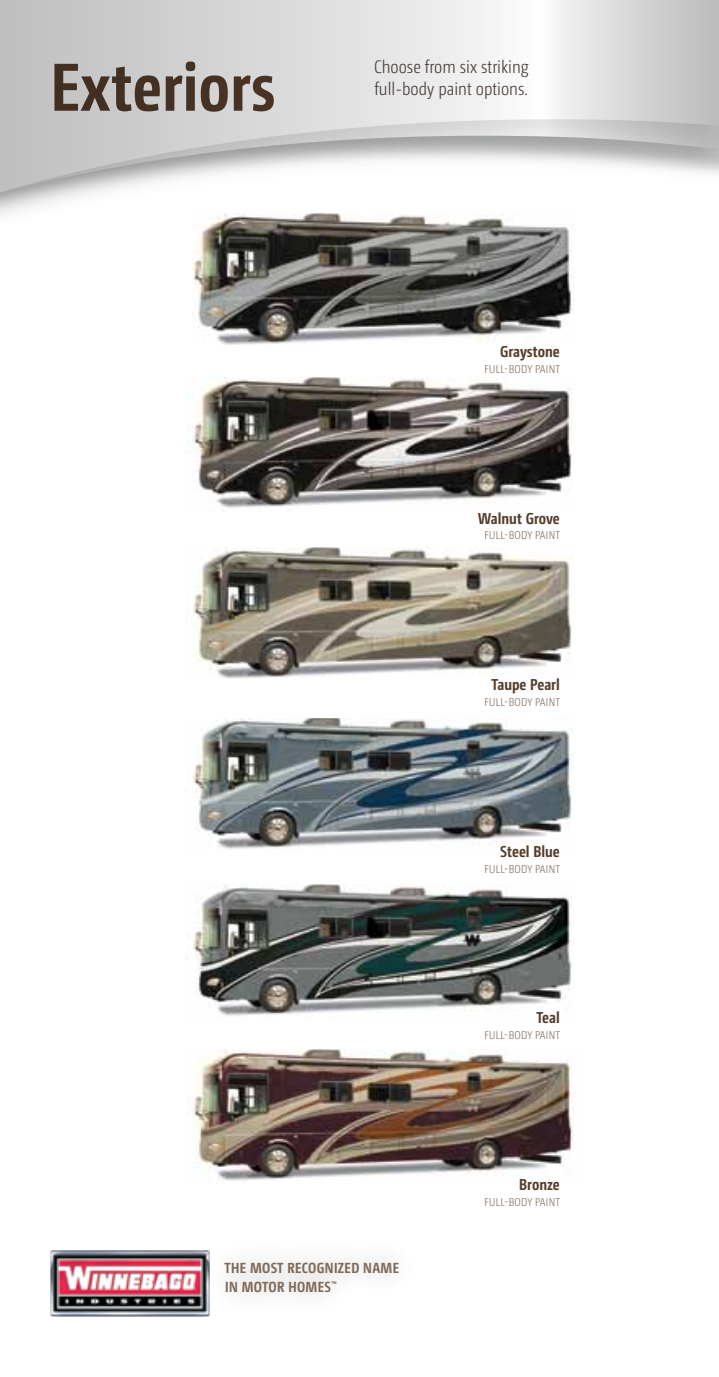
<style>
.page{position:relative;width:719px;height:1377px;background:#fff}
.page>*{position:absolute;margin:0;border:0;box-sizing:border-box;transform-origin:0 0}
.t1{font:700 67.5px "Camingo Dos Pro Cd";color:#553d2b}
.t2{font:300 18px/21.6px "Camingo Dos Pro Cd";color:#413632}
.t3{font:700 15.75px "Camingo Dos Pro Cd";color:#553d2b}
.t4{font:700 14.62px/18.7px "Camingo Dos Pro Cd";letter-spacing:.025em;color:#7e6856}
.t5{font:300 11.25px "Camingo Dos Pro Cd";letter-spacing:.025em;color:#7e6856}
.t6{font:700 6.52px "Camingo Dos Pro Cd";color:#7e6856}
</style>
<div class="page">
<hr style="left:718px;top:996px;width:1px;height:381px;background:#553d2b">
<hr style="left:718px;top:61px;width:1px;height:830px;background:#a8a38d">
<div style="left:0;top:0;width:719px;height:235px;background:#fff"></div>
<svg style="left:0;top:0;width:719px;height:192px"></svg>
<img style="left:51px;top:1250px;width:159px;height:66px">
<img style="left:193px;top:214px;width:381px;height:131px">
<img style="left:191px;top:377px;width:381px;height:131px">
<img style="left:193px;top:548px;width:379px;height:130px">
<img style="left:193px;top:718px;width:379px;height:131px">
<img style="left:193px;top:885px;width:379px;height:131px">
<img style="left:193px;top:1050px;width:380px;height:131px">
<div style="left:204px;top:1240px;width:215px;height:75px;background:#fbfbfb"></div>
<h1 class="t1" style="left:51px;top:46px;width:226px">Exteriors</h1>
<h2 class="t2" style="left:374px;top:56px;width:156px">CHOOSE FROM SIX STRIKING<br>FULL-BODY PAINT OPTIONS.</h2>
<h3 class="t3" style="left:500px;top:342px;width:61px">Graystone</h3>
<p class="t5" style="left:484px;top:362px;width:77px">FULL-BODY PAINT</p>
<h3 class="t3" style="left:478px;top:509px;width:84px">Walnut Grove</h3>
<p class="t5" style="left:484px;top:529px;width:77px">FULL-BODY PAINT</p>
<h3 class="t3" style="left:491px;top:675px;width:70px">Taupe Pearl</h3>
<p class="t5" style="left:484px;top:696px;width:77px">FULL-BODY PAINT</p>
<h3 class="t3" style="left:500px;top:842px;width:61px">Steel Blue</h3>
<p class="t5" style="left:484px;top:862px;width:77px">FULL-BODY PAINT</p>
<h3 class="t3" style="left:536px;top:1008px;width:25px">Teal</h3>
<p class="t5" style="left:484px;top:1029px;width:77px">FULL-BODY PAINT</p>
<h3 class="t3" style="left:519px;top:1175px;width:42px">Bronze</h3>
<p class="t5" style="left:484px;top:1195px;width:77px">FULL-BODY PAINT</p>
<h3 class="t4" style="left:224px;top:1259px;width:176px">The most recognized name in motor homes</h3>
<p class="t6" style="left:331px;top:1280px;width:7px">™</p>
</div>
